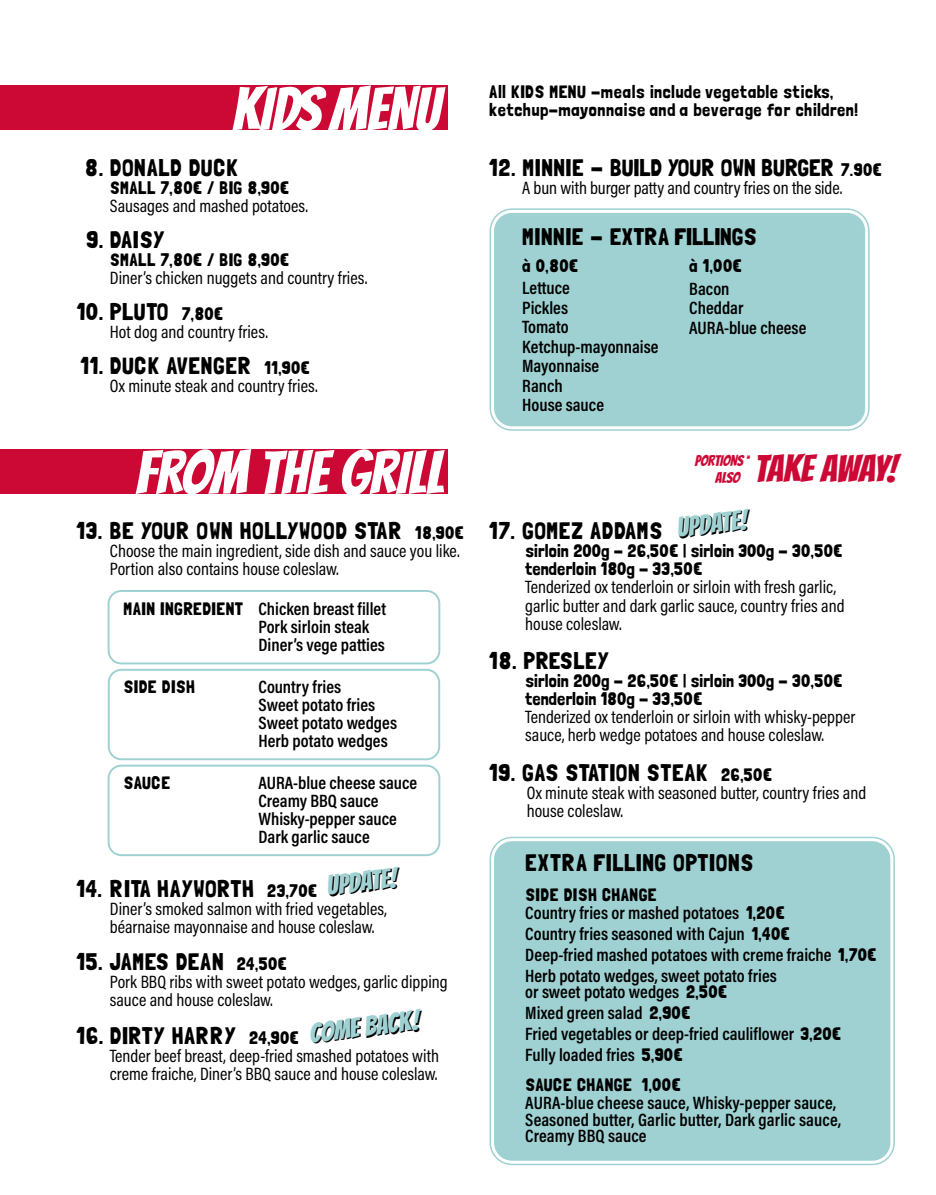
<style>
.page{position:relative;width:936px;height:1195px;background:#fff}
.page>*{position:absolute;margin:0;border:0;box-sizing:border-box;transform-origin:0 0}
.t1{font:60px "Bangers";color:#fff}
.t2{font:37.5px "Bangers";letter-spacing:-.01em;color:#cc0935}
.t3{font:27px "Bangers";color:#000}
.t4{font:24px "Londrina Solid";letter-spacing:.025em;color:#000}
.t5{font:24px "Londrina Solid";color:#000}
.t6{font:18px/18px "Acumin Pro Cond";color:#000}
.t7{font:600 18px/18px "Acumin Pro Cond";color:#000}
.t8{font:18px/18px "Londrina Solid";letter-spacing:.025em;color:#000}
.t9{font:18px/18px "Londrina Solid";color:#000}
.t10{font:15px/16.5px "Bangers";color:#cc0935}
.s1{font-size:18px}
.s2{font-family:"Londrina Solid";font-weight:400}
</style>
<div class="page">
<div style="left:0;top:449px;width:447px;height:45px;background:#cc0935"></div>
<div style="left:0;top:85px;width:447px;height:45px;background:#cc0935"></div>
<div style="left:494px;top:841px;width:396px;height:320px;background:#9fd1d3;border-radius:18px"></div>
<div style="left:489px;top:837px;width:405px;height:328px;border:2px solid #9fd1d3;border-radius:22px"></div>
<div style="left:497px;top:844px;width:390px;height:314px;border:2px solid #9fd1d3;border-radius:14px"></div>
<div style="left:494px;top:213px;width:371px;height:213px;background:#9fd1d3;border-radius:18px"></div>
<div style="left:489px;top:208px;width:380px;height:223px;border:2px solid #9fd1d3;border-radius:22px"></div>
<div style="left:497px;top:216px;width:365px;height:207px;border:2px solid #9fd1d3;border-radius:14px"></div>
<div style="left:108px;top:590px;width:332px;height:74px;border:2px solid #9fd1d3;border-radius:13px"></div>
<div style="left:108px;top:669px;width:332px;height:91px;border:2px solid #9fd1d3;border-radius:13px"></div>
<div style="left:108px;top:765px;width:332px;height:91px;border:2px solid #9fd1d3;border-radius:13px"></div>
<h1 class="t1" style="left:232px;top:78px;width:209px">KIDS MENU</h1>
<p class="t8" style="left:489px;top:83px;width:370px">All KIDS MENU -meals include vegetable sticks, ketchup-mayonnaise and a beverage for children!</p>
<h3 class="t4" style="left:85px;top:153px;width:155px">8. DONALD DUCK</h3>
<p class="t8" style="left:110px;top:178px;width:181px">SMALL 7,80€ / BIG 8,90€</p>
<p class="t6" style="left:110px;top:196px;width:200px">Sausages and mashed potatoes.</p>
<h3 class="t4" style="left:87px;top:225px;width:79px">9. DAISY</h3>
<p class="t8" style="left:110px;top:250px;width:181px">SMALL 7,80€ / BIG 8,90€</p>
<p class="t6" style="left:110px;top:268px;width:259px">Diner’s chicken nuggets and country fries.</p>
<h3 class="t4" style="left:77px;top:297px;width:148px">10. PLUTO <span class="s1">7,80€</span></h3>
<p class="t6" style="left:110px;top:322px;width:160px">Hot dog and country fries.</p>
<h3 class="t4" style="left:80px;top:351px;width:231px">11. DUCK AVENGER <span class="s1">11,90€</span></h3>
<p class="t6" style="left:110px;top:376px;width:209px">Ox minute steak and country fries.</p>
<h1 class="t1" style="left:135px;top:441px;width:310px">FROM THE GRILL</h1>
<h3 class="t4" style="left:77px;top:517px;width:389px">13. BE YOUR OWN HOLLYWOOD STAR <span class="s1">18,90€</span></h3>
<p class="t6" style="left:110px;top:542px;width:351px">Choose the main ingredient, side dish and sauce you like.<br>Portion also contains house coleslaw.</p>
<p class="t7" style="left:258px;top:599px;width:129px">Chicken breast fillet<br>Pork sirloin steak<br>Diner’s vege patties</p>
<p class="t7" style="left:258px;top:677px;width:140px">Country fries<br>Sweet potato fries<br>Sweet potato wedges<br>Herb potato wedges</p>
<p class="t7" style="left:258px;top:773px;width:160px">AURA-blue cheese sauce<br>Creamy BBQ sauce<br>Whisky-pepper sauce<br>Dark garlic sauce</p>
<p class="t8" style="left:123px;top:599px;width:121px">MAIN INGREDIENT</p>
<p class="t8" style="left:123px;top:677px;width:73px">SIDE DISH</p>
<p class="t8" style="left:123px;top:773px;width:48px">SAUCE</p>
<h3 class="t4" style="left:77px;top:874px;width:242px">14. RITA HAYWORTH <span class="s1">23,70€</span></h3>
<h3 class="t3" style="left:326px;top:873px;width:72px;rotate:-7deg">UPDATE!</h3>
<p class="t6" style="left:110px;top:899px;width:278px">Diner’s smoked salmon with fried vegetables, béarnaise mayonnaise and house coleslaw.</p>
<p class="t6" style="left:110px;top:972px;width:339px">Pork BBQ ribs with sweet potato wedges, garlic dipping sauce and house coleslaw.</p>
<h3 class="t4" style="left:77px;top:947px;width:212px">15. JAMES DEAN <span class="s1">24,50€</span></h3>
<h3 class="t4" style="left:77px;top:1021px;width:224px">16. DIRTY HARRY <span class="s1">24,90€</span></h3>
<h3 class="t3" style="left:309px;top:1021px;width:112px;rotate:-7deg">COME BACK!</h3>
<p class="t6" style="left:110px;top:1046px;width:330px">Tender beef breast, deep-fried smashed potatoes with creme fraiche, Diner’s BBQ sauce and house coleslaw.</p>
<h3 class="t5" style="left:489px;top:153px;width:394px">12. MINNIE - BUILD YOUR OWN BURGER <span class="s1">7.90€</span></h3>
<p class="t6" style="left:522px;top:178px;width:321px">A bun with burger patty and country fries on the side.</p>
<h3 class="t5" style="left:522px;top:222px;width:236px">MINNIE - EXTRA FILLINGS</h3>
<p class="t8" style="left:522px;top:256px;width:57px">à 0,80€</p>
<p class="t7" style="left:522px;top:278px;width:138px;line-height:19.5px">Lettuce<br>Pickles<br>Tomato<br>Ketchup-mayonnaise<br>Mayonnaise<br>Ranch<br>House sauce</p>
<p class="t8" style="left:689px;top:257px;width:54px">à 1,00€</p>
<p class="t7" style="left:689px;top:278px;width:119px;line-height:19.5px">Bacon<br>Cheddar<br>AURA-blue cheese</p>
<h2 class="t2" style="left:754px;top:449px;width:144px">TAKE AWAY!</h2>
<p class="t10" style="left:715px;top:453px;width:36px;text-indent:-20px">PORTIONS <sup>*<br></sup>ALSO</p>
<h3 class="t3" style="left:676px;top:515px;width:72px;rotate:-7deg">UPDATE!</h3>
<h3 class="t4" style="left:489px;top:517px;width:175px">17. GOMEZ ADDAMS</h3>
<p class="t9" style="left:525px;top:542px;width:318px">sirloin 200g - 26,50€ | sirloin 300g - 30,50€ tenderloin 180g - 33,50€</p>
<p class="t6" style="left:525px;top:578px;width:321px">Tenderized ox tenderloin or sirloin with fresh garlic, garlic butter and dark garlic sauce, country fries and house coleslaw.</p>
<h3 class="t4" style="left:489px;top:647px;width:121px">18. PRESLEY</h3>
<p class="t9" style="left:525px;top:671px;width:318px">sirloin 200g - 26,50€ | sirloin 300g - 30,50€ tenderloin 180g - 33,50€</p>
<p class="t6" style="left:525px;top:707px;width:331px">Tenderized ox tenderloin or sirloin with whisky-pepper sauce, herb wedge potatoes and house coleslaw.</p>
<h3 class="t4" style="left:489px;top:758px;width:284px">19. GAS STATION STEAK <span class="s1">26,50€</span></h3>
<p class="t6" style="left:526px;top:783px;width:341px">Ox minute steak with seasoned butter, country fries and house coleslaw.</p>
<h3 class="t4" style="left:525px;top:848px;width:229px">EXTRA FILLING OPTIONS</h3>
<p class="t8" style="left:525px;top:885px;width:133px">SIDE DISH CHANGE</p>
<p class="t7" style="left:525px;top:901px;width:353px;line-height:21px">Country fries or mashed potatoes <span class="s2">1,20€<br></span>Country fries seasoned with Cajun <span class="s2">1,40€<br></span>Deep-fried mashed potatoes with creme fraiche <span class="s2">1,70€ </span>Herb potato wedges, sweet potato fries</p>
<p class="t7" style="left:525px;top:981px;width:317px;line-height:21px">or sweet potato wedges <span class="s2">2,50€<br></span>Mixed green salad <span class="s2">2,90€<br></span>Fried vegetables or deep-fried cauliflower <span class="s2">3,20€<br></span>Fully loaded fries <span class="s2">5,90€</span></p>
<p class="t8" style="left:525px;top:1076px;width:157px">SAUCE CHANGE 1,00€</p>
<p class="t7" style="left:525px;top:1094px;width:317px;line-height:16.5px">AURA-blue cheese sauce, Whisky-pepper sauce,<br>Seasoned butter, Garlic butter, Dark garlic sauce,<br>Creamy BBQ sauce</p>
</div>
